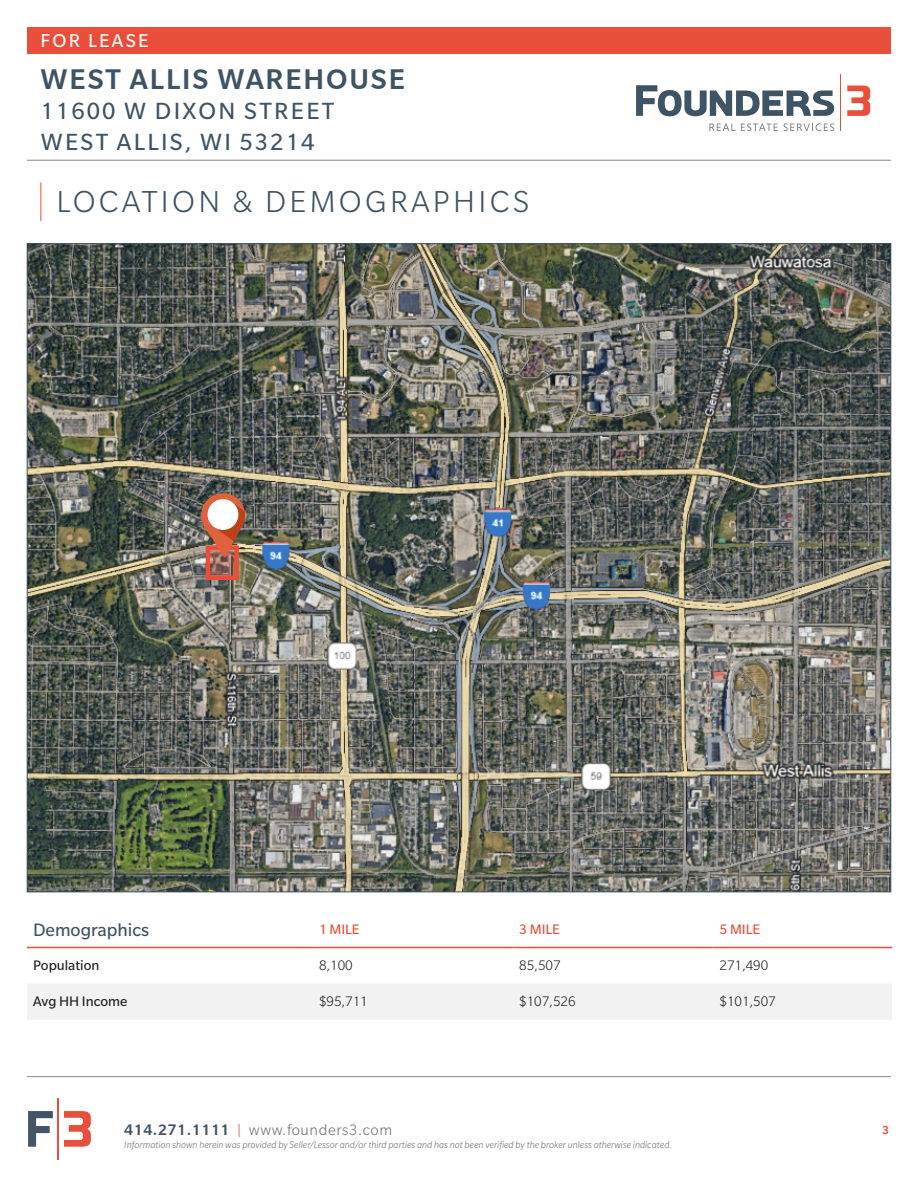
<style>
.page{position:relative;width:918px;height:1188px;background:#fff}
.page>*{position:absolute;margin:0;border:0;box-sizing:border-box;transform-origin:0 0}
.t1{font:300 33px "Slate Pro";letter-spacing:.1em;color:#3e5364}
.t2{font:500 30.75px "Slate Pro";letter-spacing:.06em;color:#3e5364}
.t3{font:25.5px/30.6px "Slate Pro";letter-spacing:.09em;color:#3e5364}
.t4{font:20.25px "Slate Pro";letter-spacing:.11em;color:#fff}
.t5{font:19.5px "Slate Pro";color:#3e5364}
.t6{font:300 16.5px "Slate Pro";letter-spacing:.035em;color:#757679}
.t7{font:300 15px "Slate Pro";color:#231f20}
.t8{font:15px "Slate Pro";color:#231f20}
.t9{font:15px "Slate Pro";color:#e94e3a}
.t10{font:500 12.75px "Slate Pro";color:#e94e3a}
.t11{font:italic 300 10.5px "Slate Pro";color:#757679}
.s1{font-weight:500;color:#3e5364}
.s2{color:#e94e3a}
</style>
<div class="page">
<div style="left:27px;top:27px;width:864px;height:27px;background:#e94e3a"></div>
<hr style="left:840px;top:74px;width:1px;height:57px;background:#e94e3a">
<svg style="left:636px;top:85px;width:198px;height:31px"></svg>
<svg style="left:847px;top:86px;width:23px;height:30px"></svg>
<svg style="left:709px;top:124px;width:26px;height:7px"></svg>
<svg style="left:741px;top:123px;width:37px;height:8px"></svg>
<svg style="left:784px;top:123px;width:50px;height:8px"></svg>
<hr style="left:27px;top:160px;width:864px;height:1px;background:#7d8995">
<hr style="left:27px;top:1076px;width:864px;height:1px;background:#7d8995">
<hr style="left:58px;top:1098px;width:1px;height:62px;background:#e94e3a">
<svg style="left:28px;top:1111px;width:25px;height:36px"></svg>
<svg style="left:64px;top:1111px;width:27px;height:36px"></svg>
<hr style="left:40px;top:182px;width:1px;height:39px;background:#e94e3a">
<div style="left:27px;top:984px;width:865px;height:35px;background:#f2f2f2"></div>
<hr style="left:27px;top:947px;width:286px;height:1px;background:#e94e3a">
<hr style="left:313px;top:947px;width:200px;height:1px;background:#e94e3a">
<hr style="left:513px;top:947px;width:201px;height:1px;background:#e94e3a">
<hr style="left:714px;top:947px;width:178px;height:1px;background:#e94e3a">
<img style="left:29px;top:246px;width:860px;height:644px">
<svg style="left:211px;top:558px;width:23px;height:17px"></svg>
<div style="left:206px;top:545px;width:33px;height:35px;border:4px solid #e94e3a"></div>
<svg style="left:201px;top:493px;width:44px;height:65px;background:#ad5e45"></svg>
<div style="left:207px;top:499px;width:32px;height:31px;background:#fff;border-radius:50%"></div>
<h3 class="t4" style="left:41px;top:30px;width:110px">FOR LEASE</h3>
<h2 class="t2" style="left:41px;top:60px;width:366px">WEST ALLIS WAREHOUSE</h2>
<h3 class="t3" style="left:41px;top:96px;width:295px">11600 W DIXON STREET<br>WEST ALLIS, WI 53214</h3>
<p class="t1" style="left:56px;top:185px;width:474px">LOCATION &amp; DEMOGRAPHICS</p>
<p class="t5" style="left:33px;top:919px;width:118px">Demographics</p>
<p class="t9" style="left:319px;top:922px;width:42px">1 MILE</p>
<p class="t9" style="left:519px;top:922px;width:42px">3 MILE</p>
<p class="t9" style="left:720px;top:922px;width:42px">5 MILE</p>
<p class="t8" style="left:33px;top:958px;width:68px">Population</p>
<p class="t7" style="left:319px;top:958px;width:35px">8,100</p>
<p class="t7" style="left:519px;top:958px;width:43px">85,507</p>
<p class="t7" style="left:720px;top:958px;width:50px">271,490</p>
<p class="t8" style="left:33px;top:994px;width:96px">Avg HH Income</p>
<p class="t7" style="left:319px;top:994px;width:50px">$95,711</p>
<p class="t7" style="left:519px;top:994px;width:58px">$107,526</p>
<p class="t7" style="left:720px;top:994px;width:58px">$101,507</p>
<h3 class="t6" style="left:124px;top:1122px;width:270px"><span class="s1">414.271.1111</span> <span class="s2">|</span> www.founders3.com</h3>
<p class="t11" style="left:124px;top:1139px;width:549px">Information shown herein was provided by Seller/Lessor and/or third parties and has not been verified by the broker unless otherwise indicated.</p>
<p class="t10" style="left:882px;top:1122px;width:8px">3</p>
</div>
